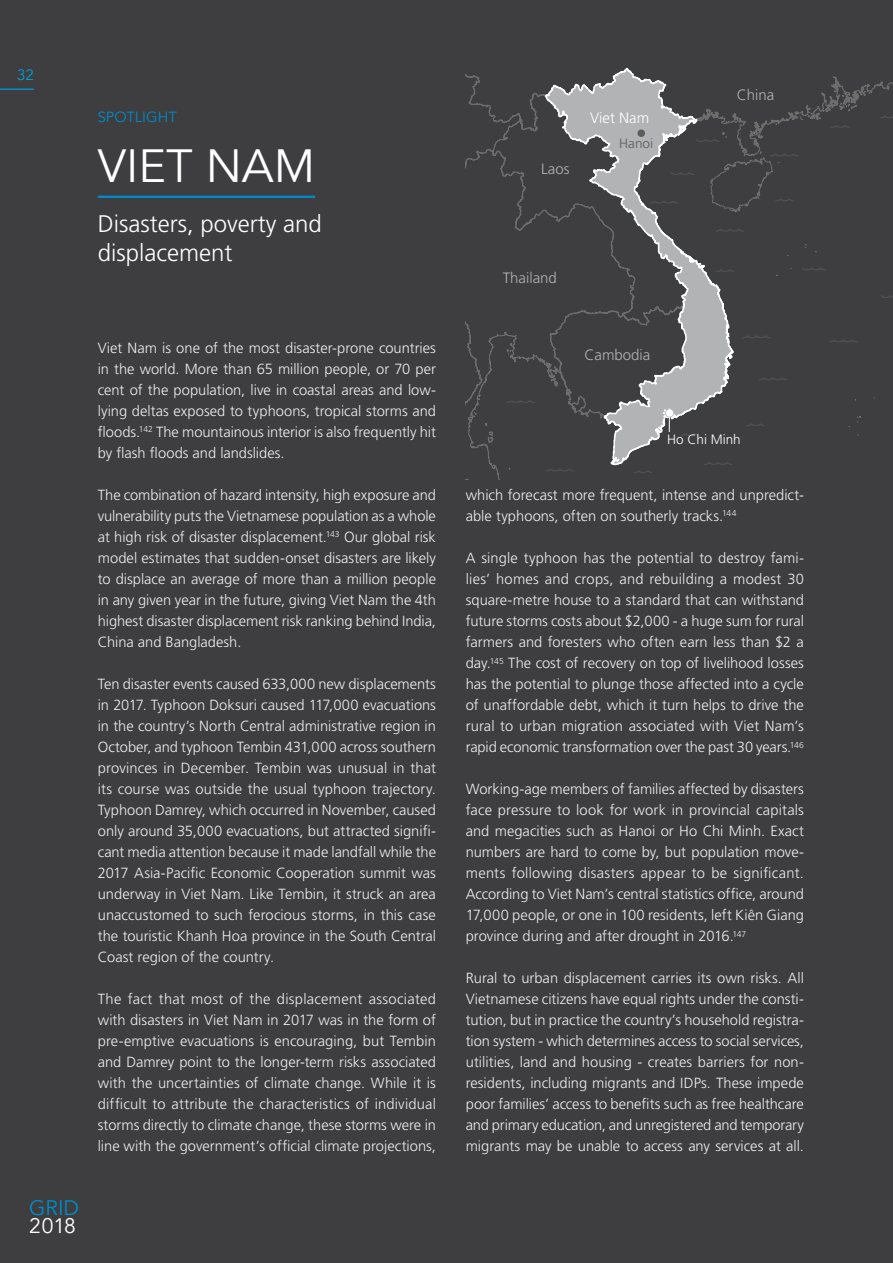
<style>
.page{position:relative;width:893px;height:1263px;background:#3e3d40}
.page>*{position:absolute;margin:0;border:0;box-sizing:border-box;transform-origin:0 0}
.t1{font:46.5px "Avenir";color:#fff}
.t2{font:300 24px/28.8px "Frutiger LT Std";color:#fff}
.t3{font:21px "Avenir";color:#008dc9}
.t4{font:21px "Avenir";color:#fff}
.t5{font:300 15px "Frutiger LT Std";color:#b1b3b4}
.t6{font:300 15px "Frutiger LT Std";color:#fff}
.t7{font:15px "Avenir";color:#00a2d3}
.t8{font:300 14.7px/21px "Frutiger LT Std";color:#eceded;text-align:justify}
.t9{font:14.7px "Avenir";letter-spacing:.005em;color:#008dc9}
.t10{font:300 13.5px "Frutiger LT Std";color:#fff}
.t11{font:300 13.5px "Frutiger LT Std";color:#5c5d5b}
</style>
<div class="page">
<svg style="left:466px;top:67px;width:427px;height:413px"></svg>
<hr style="left:98px;top:196px;width:217px;height:2px;background:#008dc9">
<hr style="left:0;top:89px;width:34px;height:1px;background:#008dc9">
<p class="t7" style="left:17px;top:66px;width:18px">32</p>
<p class="t9" style="left:98px;top:108px;width:77px">SPOTLIGHT</p>
<h1 class="t1" style="left:98px;top:138px;width:210px">VIET NAM</h1>
<h2 class="t2" style="left:98px;top:209px;width:226px">Disasters, poverty and displacement</h2>
<h3 class="t3" style="left:29px;top:1195px;width:51px">GRID</h3>
<h3 class="t4" style="left:29px;top:1213px;width:48px">2018</h3>
<p class="t8" style="left:98px;top:338px;width:340px">Viet Nam is one of the most disaster-prone countries in the world. More than 65 million people, or 70 per cent of the population, live in coastal areas and low&shy;lying deltas exposed to typhoons, tropical storms and floods.<sup>142</sup> The mountainous interior is also frequently hit by flash floods and landslides.</p>
<p class="t8" style="left:98px;top:485px;width:340px">The combination of hazard intensity, high exposure and vulnerability puts the Vietnamese population as a whole at high risk of disaster displacement. <sup>143</sup> Our global risk model estimates that sudden-onset disasters are likely to displace an average of more than a million people in any given year in the future, giving Viet Nam the 4th highest disaster displacement risk ranking behind India, China and Bangladesh.</p>
<p class="t8" style="left:98px;top:674px;width:340px;text-align:left">Ten disaster events caused 633,000 new displacements in 2017. Typhoon Doksuri caused 117,000 evacuations in the country’s North Central administrative region in October, and typhoon Tembin 431,000 across southern provinces in December. Tembin was unusual in that its course was outside the usual typhoon trajectory.<br>Typhoon Damrey, which occurred in November, caused only around 35,000 evacuations, but attracted signifi&shy;cant media attention because it made landfall while the 2017 Asia-Pacific Economic Cooperation summit was underway in Viet Nam. Like Tembin, it struck an area unaccustomed to such ferocious storms, in this case the touristic Khanh Hoa province in the South Central Coast region of the country.</p>
<p class="t8" style="left:98px;top:989px;width:340px">The fact that most of the displacement associated with disasters in Viet Nam in 2017 was in the form of pre-emptive evacuations is encouraging, but Tembin and Damrey point to the longer-term risks associated with the uncertainties of climate change. While it is difficult to attribute the characteristics of individual storms directly to climate change, these storms were in line with the government’s official climate projections,</p>
<p class="t5" style="left:541px;top:161px;width:30px">Laos</p>
<p class="t6" style="left:590px;top:109px;width:61px">Viet Nam</p>
<p class="t11" style="left:619px;top:135px;width:35px">Hanoi</p>
<p class="t5" style="left:737px;top:87px;width:39px">China</p>
<p class="t5" style="left:503px;top:270px;width:56px">Thailand</p>
<p class="t5" style="left:584px;top:346px;width:67px">Cambodia</p>
<p class="t10" style="left:667px;top:431px;width:75px">Ho Chi Minh</p>
<p class="t8" style="left:466px;top:485px;width:340px">which forecast more frequent, intense and unpredict&shy;able typhoons, often on southerly tracks. <sup>144</sup></p>
<p class="t8" style="left:466px;top:548px;width:340px">A single typhoon has the potential to destroy fami&shy;lies’ homes and crops, and rebuilding a modest 30 square-metre house to a standard that can withstand future storms costs about $2,000 - a huge sum for rural farmers and foresters who often earn less than $2 a day. <sup>145</sup> The cost of recovery on top of livelihood losses has the potential to plunge those affected into a cycle of unaffordable debt, which it turn helps to drive the rural to urban migration associated with Viet Nam’s rapid economic transformation over the past 30 years.<sup>146</sup></p>
<p class="t8" style="left:466px;top:779px;width:340px;text-align:left">Working-age members of families affected by disasters face pressure to look for work in provincial capitals and megacities such as Hanoi or Ho Chi Minh. Exact numbers are hard to come by, but population move&shy;ments following disasters appear to be significant.<br>According to Viet Nam’s central statistics office, around 17,000 people, or one in 100 residents, left Kiên Giang province during and after drought in 2016.<sup>147</sup></p>
<p class="t8" style="left:466px;top:968px;width:340px">Rural to urban displacement carries its own risks. All Vietnamese citizens have equal rights under the consti&shy;tution, but in practice the country’s household registra&shy;tion system - which determines access to social services, utilities, land and housing - creates barriers for non&shy;residents, including migrants and IDPs. These impede poor families’ access to benefits such as free healthcare and primary education, and unregistered and temporary migrants may be unable to access any services at all.</p>
</div>
